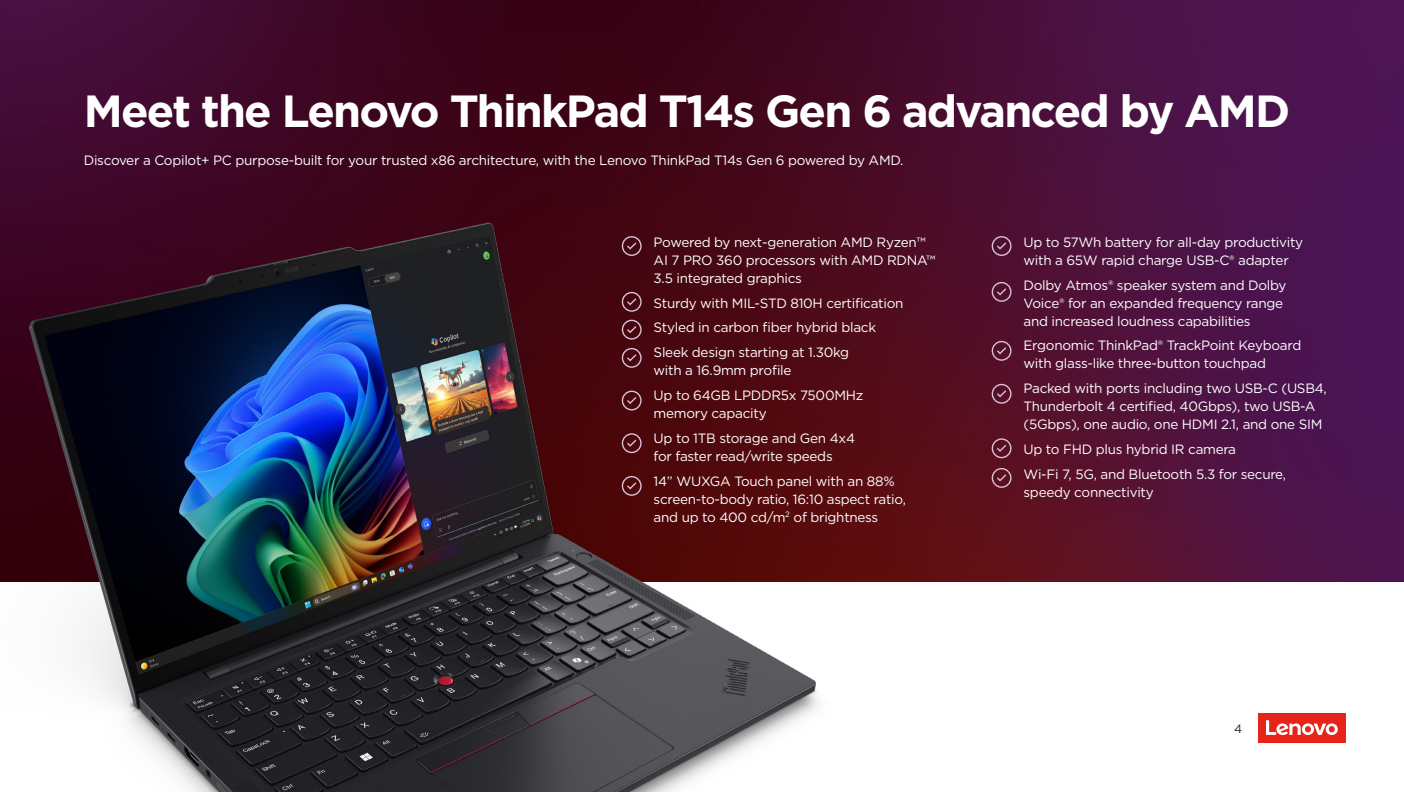
<style>
.page{position:relative;width:1404px;height:792px;background:#fff}
.page>*{position:absolute;margin:0;border:0;box-sizing:border-box;transform-origin:0 0}
.Page_Sub2_dark{font:700 45px "Gotham";letter-spacing:-.04em;color:#fff}
.Body_Dark{font:13.5px/18px "Gotham";letter-spacing:-.02em;color:#fff}
.t1{font:12px "Gotham";color:#231f20}
</style>
<div class="page">
<img style="left:0;top:0;width:1404px;height:582px">
<img style="left:0;top:91px;width:904px;height:701px">
<svg style="left:622px;top:236px;width:20px;height:20px"></svg>
<svg style="left:622px;top:292px;width:20px;height:20px"></svg>
<svg style="left:622px;top:320px;width:20px;height:19px"></svg>
<svg style="left:992px;top:236px;width:20px;height:20px"></svg>
<svg style="left:622px;top:348px;width:20px;height:20px"></svg>
<svg style="left:622px;top:390px;width:20px;height:20px"></svg>
<svg style="left:622px;top:433px;width:20px;height:20px"></svg>
<svg style="left:622px;top:476px;width:20px;height:20px"></svg>
<svg style="left:992px;top:468px;width:20px;height:20px"></svg>
<svg style="left:992px;top:282px;width:20px;height:20px"></svg>
<svg style="left:992px;top:341px;width:20px;height:20px"></svg>
<svg style="left:992px;top:384px;width:20px;height:20px"></svg>
<svg style="left:992px;top:438px;width:20px;height:20px"></svg>
<div style="left:1258px;top:713px;width:88px;height:30px;background:#e72419"></div>
<svg style="left:1266px;top:720px;width:72px;height:15px"></svg>
<p class="Page_Sub2_dark" style="left:84px;top:81px;width:1208px">Meet the Lenovo ThinkPad T14s Gen 6 advanced by AMD</p>
<p class="Body_Dark" style="left:84px;top:151px;width:821px">Discover a Copilot+ PC purpose-built for your trusted x86 architecture, with the Lenovo ThinkPad T14s Gen 6 powered by AMD.</p>
<p class="Body_Dark" style="left:654px;top:233px;width:283px">Powered by next-generation AMD Ryzen™<br>AI 7 PRO 360 processors with AMD RDNA™<br>3.5 integrated graphics</p>
<p class="Body_Dark" style="left:654px;top:293px;width:251px">Sturdy with MIL-STD 810H certification</p>
<p class="Body_Dark" style="left:654px;top:318px;width:224px">Styled in carbon fiber hybrid black</p>
<p class="Body_Dark" style="left:654px;top:343px;width:197px">Sleek design starting at 1.30kg with a 16.9mm profile</p>
<p class="Body_Dark" style="left:654px;top:386px;width:211px">Up to 64GB LPDDR5x 7500MHz memory capacity</p>
<p class="Body_Dark" style="left:654px;top:428px;width:203px">Up to 1TB storage and Gen 4x4 for faster read/write speeds</p>
<p class="Body_Dark" style="left:654px;top:471px;width:254px">14” WUXGA Touch panel with an 88% screen-to-body ratio, 16:10 aspect ratio, and up to 400 cd/m<sup>2</sup> of brightness</p>
<p class="Body_Dark" style="left:1024px;top:233px;width:281px">Up to 57Wh battery for all-day productivity with a 65W rapid charge USB-C® adapter</p>
<p class="Body_Dark" style="left:1024px;top:275px;width:265px">Dolby Atmos® speaker system and Dolby<br>Voice® for an expanded frequency range and increased loudness capabilities</p>
<p class="Body_Dark" style="left:1024px;top:336px;width:279px">Ergonomic ThinkPad® TrackPoint Keyboard with glass-like three-button touchpad</p>
<p class="Body_Dark" style="left:1024px;top:379px;width:305px">Packed with ports including two USB-C (USB4,<br>Thunderbolt 4 certified, 40Gbps), two USB-A (5Gbps), one audio, one HDMI 2.1, and one SIM</p>
<p class="Body_Dark" style="left:1024px;top:440px;width:214px">Up to FHD plus hybrid IR camera</p>
<p class="Body_Dark" style="left:1024px;top:464px;width:264px">Wi-Fi 7, 5G, and Bluetooth 5.3 for secure, speedy connectivity</p>
<p class="t1" style="left:1234px;top:721px;width:10px">4</p>
</div>
